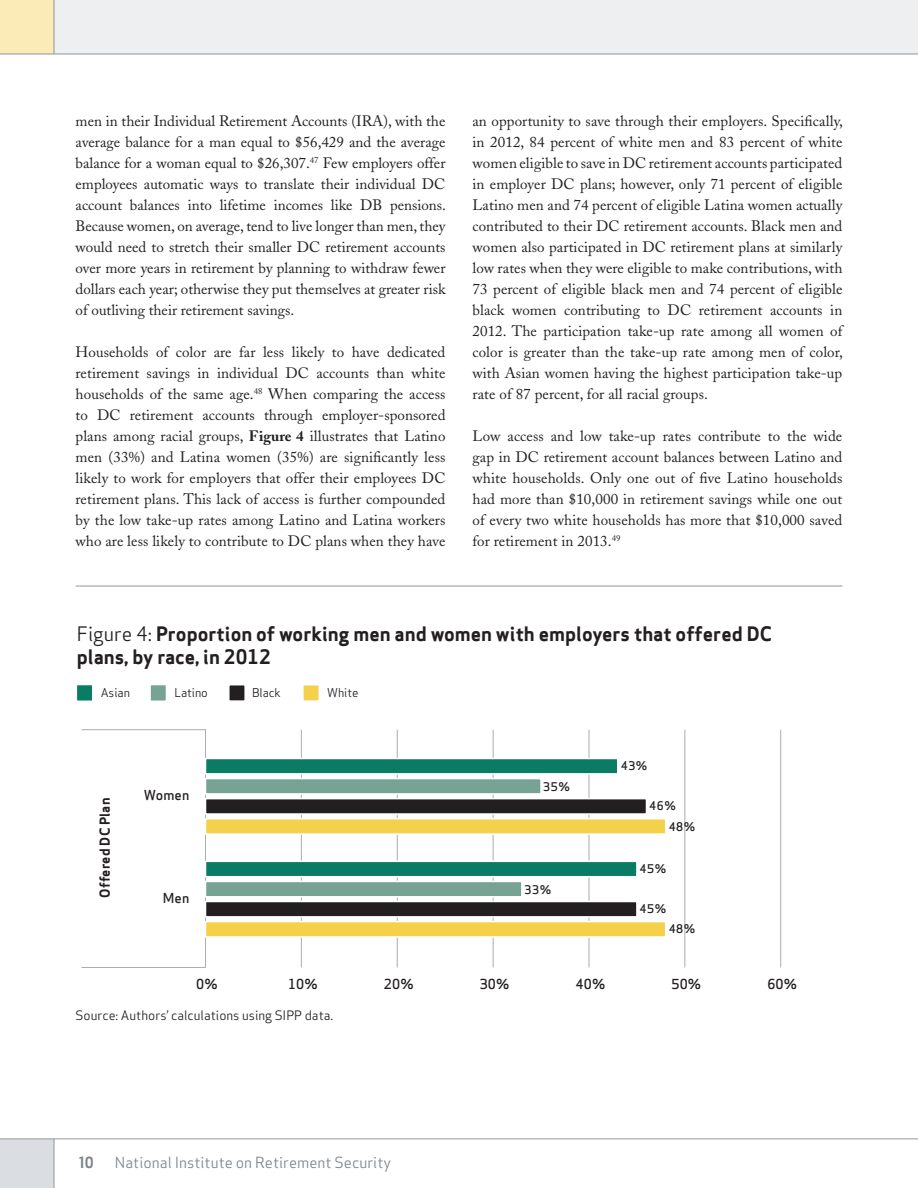
<style>
.page{position:relative;width:918px;height:1188px;background:#fff}
.page>*{position:absolute;margin:0;border:0;box-sizing:border-box;transform-origin:0 0}
.t1{font:19.5px/23.4px "Apex Sans Bold T";color:#231f20}
.t2{font:15px/21px "Adobe Caslon";letter-spacing:.005em;color:#231f20;text-align:justify}
.t3{font:15px "Apex Sans Book T";color:#7c868d}
.t4{font:15px "Apex Sans Bold C";color:#7c868d}
.t5{font:13.5px "Apex Sans Medium T";letter-spacing:.01em;color:#231f20}
.t6{font:13.5px "Apex Sans Bold T";letter-spacing:.01em;color:#231f20}
.t7{font:12.75px "Apex Sans Book T";color:#231f20}
.t8{font:11.85px "Apex Sans Book T";letter-spacing:-.005em;color:#231f20}
.t9{font:11.7px "Apex Sans Medium T";letter-spacing:.05em;color:#231f20}
.s1{font-weight:700}
.s2{font-family:"Apex Sans Book T"}
</style>
<div class="page">
<div style="left:0;top:1139px;width:54px;height:49px;background:#dadee2"></div>
<hr style="left:54px;top:1139px;width:1px;height:49px;background:#939598">
<hr style="left:0;top:1138px;width:918px;height:1px;background:#939598">
<div style="left:0;top:0;width:918px;height:54px;background:#edeff1"></div>
<div style="left:0;top:0;width:54px;height:54px;background:#fbecb7"></div>
<hr style="left:0;top:54px;width:918px;height:1px;background:#939598">
<hr style="left:54px;top:0;width:1px;height:54px;background:#939598">
<div style="left:302px;top:684px;width:18px;height:18px;background:#f5d04a;border:2px solid #fff"></div>
<div style="left:76px;top:685px;width:17px;height:16px;background:#0a7c65"></div>
<div style="left:76px;top:684px;width:18px;height:18px;border:2px solid #fff"></div>
<div style="left:149px;top:684px;width:18px;height:18px;background:#77a395;border:2px solid #fff"></div>
<div style="left:228px;top:684px;width:18px;height:18px;background:#231f20;border:2px solid #fff"></div>
<hr style="left:301px;top:730px;width:1px;height:237px;background:#a9acb1">
<hr style="left:397px;top:730px;width:1px;height:237px;background:#a9acb1">
<hr style="left:493px;top:730px;width:1px;height:237px;background:#a9acb1">
<hr style="left:589px;top:730px;width:1px;height:237px;background:#a9acb1">
<hr style="left:684px;top:730px;width:1px;height:237px;background:#a9acb1">
<hr style="left:780px;top:730px;width:1px;height:237px;background:#a9acb1">
<hr style="left:205px;top:729px;width:1px;height:238px;background:#a9acb1">
<div style="left:205px;top:818px;width:461px;height:17px;background:#f5d04a;border:2px solid #fff"></div>
<div style="left:205px;top:798px;width:442px;height:17px;background:#231f20;border:2px solid #fff"></div>
<div style="left:205px;top:778px;width:337px;height:17px;background:#77a395;border:2px solid #fff"></div>
<div style="left:205px;top:758px;width:413px;height:17px;background:#0a7c65;border:2px solid #fff"></div>
<div style="left:205px;top:921px;width:461px;height:17px;background:#f5d04a;border:2px solid #fff"></div>
<div style="left:205px;top:901px;width:433px;height:17px;background:#231f20;border:2px solid #fff"></div>
<div style="left:205px;top:861px;width:433px;height:16px;background:#0a7c65;border:2px solid #fff"></div>
<div style="left:205px;top:881px;width:318px;height:17px;background:#77a395;border:2px solid #fff"></div>
<hr style="left:82px;top:967px;width:124px;height:1px;background:#a9acb1">
<hr style="left:82px;top:729px;width:124px;height:1px;background:#a9acb1">
<hr style="left:76px;top:586px;width:766px;height:1px;background:#939598">
<p class="t2" style="left:76px;top:111px;width:372px">men in their Individual Retirement Accounts (IRA), with the average balance for a man equal to $56,429 and the average balance for a woman equal to $26,307.<sup>47</sup> Few employers offer employees automatic ways to translate their individual DC account balances into lifetime incomes like DB pensions.<br>Because women, on average, tend to live longer than men, they would need to stretch their smaller DC retirement accounts over more years in retirement by planning to withdraw fewer dollars each year; otherwise they put themselves at greater risk of outliving their retirement savings.</p>
<p class="t2" style="left:76px;top:342px;width:371px">Households of color are far less likely to have dedicated retirement savings in individual DC accounts than white households of the same age.<sup>48</sup> When comparing the access to DC retirement accounts through employer-sponsored plans among racial groups, <span class="s1">Figure 4</span> illustrates that Latino men (33%) and Latina women (35%) are significantly less likely to work for employers that offer their employees DC retirement plans. This lack of access is further compounded by the low take-up rates among Latino and Latina workers who are less likely to contribute to DC plans when they have</p>
<p class="t2" style="left:472px;top:111px;width:372px">an opportunity to save through their employers. Specifically, in 2012, 84 percent of white men and 83 percent of white women eligible to save in DC retirement accounts participated in employer DC plans; however, only 71 percent of eligible Latino men and 74 percent of eligible Latina women actually contributed to their DC retirement accounts. Black men and women also participated in DC retirement plans at similarly low rates when they were eligible to make contributions, with 73 percent of eligible black men and 74 percent of eligible black women contributing to DC retirement accounts in 2012. The participation take-up rate among all women of color is greater than the take-up rate among men of color, with Asian women having the highest participation take-up rate of 87 percent, for all racial groups.</p>
<p class="t2" style="left:472px;top:426px;width:371px">Low access and low take-up rates contribute to the wide gap in DC retirement account balances between Latino and white households. Only one out of five Latino households had more than $10,000 in retirement savings while one out of every two white households has more that $10,000 saved for retirement in 2013.<sup>49</sup></p>
<h1 class="t1" style="left:77px;top:622px;width:697px"><span class="s2">Figure 4:</span> Proportion of working men and women with employers that offered DC plans, by race, in 2012</h1>
<p class="t8" style="left:101px;top:685px;width:31px">Asian</p>
<p class="t8" style="left:174px;top:685px;width:35px">Latino</p>
<p class="t8" style="left:252px;top:685px;width:30px">Black</p>
<p class="t8" style="left:327px;top:685px;width:33px">White</p>
<p class="t6" style="left:96px;top:898px;width:101px;rotate:-90deg">Offered DC Plan</p>
<p class="t5" style="left:144px;top:787px;width:47px">Women</p>
<p class="t5" style="left:163px;top:890px;width:28px">Men</p>
<p class="t9" style="left:543px;top:779px;width:28px">35%</p>
<p class="t9" style="left:525px;top:882px;width:28px">33%</p>
<p class="t9" style="left:621px;top:758px;width:28px">43%</p>
<p class="t9" style="left:649px;top:799px;width:28px">46%</p>
<p class="t9" style="left:669px;top:819px;width:28px">48%</p>
<p class="t9" style="left:640px;top:861px;width:28px">45%</p>
<p class="t9" style="left:640px;top:901px;width:28px">45%</p>
<p class="t9" style="left:669px;top:921px;width:28px">48%</p>
<p class="t5" style="left:196px;top:976px;width:23px">0%</p>
<p class="t5" style="left:288px;top:976px;width:31px">10%</p>
<p class="t5" style="left:384px;top:976px;width:31px">20%</p>
<p class="t5" style="left:480px;top:976px;width:31px">30%</p>
<p class="t5" style="left:576px;top:976px;width:31px">40%</p>
<p class="t5" style="left:671px;top:976px;width:31px">50%</p>
<p class="t5" style="left:767px;top:976px;width:31px">60%</p>
<p class="t7" style="left:76px;top:1007px;width:259px">Source: Authors’ calculations using SIPP data.</p>
<p class="t4" style="left:79px;top:1153px;width:17px">10</p>
<p class="t3" style="left:115px;top:1153px;width:278px">National Institute on Retirement Security</p>
</div>
